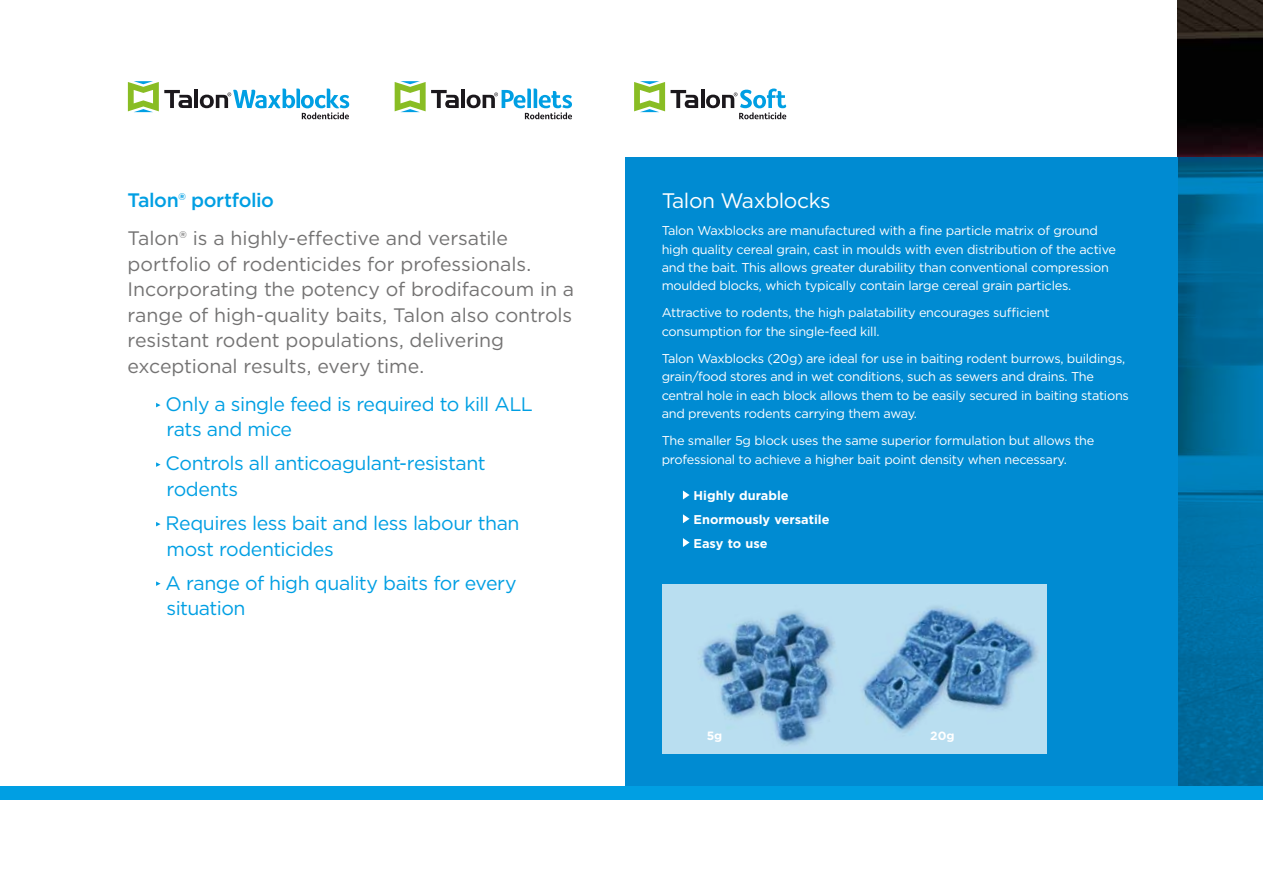
<style>
.page{position:relative;width:1263px;height:893px;background:#fff}
.page>*{position:absolute;margin:0;border:0;box-sizing:border-box;transform-origin:0 0}
.t1{font:21px "Gotham";letter-spacing:-.02em;color:#fff}
.t2{font:19.5px/25.5px "Gotham";letter-spacing:-.005em;color:#747373}
.t3{font:19.5px/25.5px "Gotham";letter-spacing:-.025em;color:#009fe3}
.t4{font:500 19.5px "Gotham";letter-spacing:-.02em;color:#009fe3}
.t5{font:12.75px/18.5px "Gotham";letter-spacing:-.02em;color:#fff}
.t6{font:700 12.75px/23.7px "Gotham";color:#fff}
.t7{font:700 12px "Gotham";color:#fff}
</style>
<div class="page">
<img style="left:1178px;top:0;width:85px;height:157px">
<svg style="left:1178px;top:157px;width:85px;height:630px;background:#006d9e"></svg>
<div style="left:625px;top:157px;width:553px;height:631px;background:#008bd2"></div>
<svg style="left:683px;top:491px;width:6px;height:8px"></svg>
<svg style="left:683px;top:514px;width:6px;height:9px"></svg>
<svg style="left:683px;top:538px;width:6px;height:9px"></svg>
<svg style="left:156px;top:403px;width:5px;height:4px"></svg>
<svg style="left:156px;top:462px;width:5px;height:5px"></svg>
<svg style="left:156px;top:522px;width:5px;height:4px"></svg>
<svg style="left:156px;top:581px;width:5px;height:5px"></svg>
<svg style="left:128px;top:81px;width:64px;height:31px"></svg>
<hr style="left:195px;top:90px;width:3px;height:18px;background:#1b181c">
<svg style="left:200px;top:89px;width:149px;height:30px"></svg>
<svg style="left:395px;top:81px;width:64px;height:31px"></svg>
<hr style="left:461px;top:90px;width:4px;height:18px;background:#1b181c">
<svg style="left:467px;top:89px;width:105px;height:30px"></svg>
<svg style="left:634px;top:81px;width:64px;height:31px"></svg>
<hr style="left:701px;top:90px;width:3px;height:18px;background:#1b181c">
<svg style="left:706px;top:89px;width:80px;height:30px"></svg>
<div style="left:0;top:787px;width:1263px;height:13px;background:#009fe3"></div>
<img style="left:662px;top:585px;width:385px;height:169px">
<h2 class="t4" style="left:128px;top:187px;width:148px">Talon® portfolio</h2>
<p class="t2" style="left:128px;top:225px;width:448px">Talon® is a highly-effective and versatile portfolio of rodenticides for professionals.<br>Incorporating the potency of brodifacoum in a range of high-quality baits, Talon also controls resistant rodent populations, delivering exceptional results, every time.</p>
<h2 class="t3" style="left:166px;top:391px;width:369px">Only a single feed is required to kill ALL rats and mice</h2>
<h2 class="t3" style="left:166px;top:450px;width:321px">Controls all anticoagulant-resistant rodents</h2>
<h2 class="t3" style="left:166px;top:510px;width:355px">Requires less bait and less labour than most rodenticides</h2>
<h2 class="t3" style="left:166px;top:569px;width:353px">A range of high quality baits for every situation</h2>
<h1 class="t1" style="left:662px;top:187px;width:170px">Talon Waxblocks</h1>
<p class="t5" style="left:662px;top:221px;width:456px">Talon Waxblocks are manufactured with a fine particle matrix of ground high quality cereal grain, cast in moulds with even distribution of the active and the bait. This allows greater durability than conventional compression moulded blocks, which typically contain large cereal grain particles.</p>
<p class="t5" style="left:662px;top:303px;width:389px">Attractive to rodents, the high palatability encourages sufficient consumption for the single-feed kill.</p>
<p class="t5" style="left:662px;top:349px;width:469px">Talon Waxblocks (20g) are ideal for use in baiting rodent burrows, buildings, grain/food stores and in wet conditions, such as sewers and drains. The central hole in each block allows them to be easily secured in baiting stations and prevents rodents carrying them away.</p>
<p class="t5" style="left:662px;top:431px;width:434px">The smaller 5g block uses the same superior formulation but allows the professional to achieve a higher bait point density when necessary.</p>
<p class="t6" style="left:693px;top:484px;width:138px">Highly durable<br>Enormously versatile<br>Easy to use</p>
<p class="t7" style="left:707px;top:728px;width:17px">5g</p>
<p class="t7" style="left:930px;top:728px;width:26px">20g</p>
</div>
